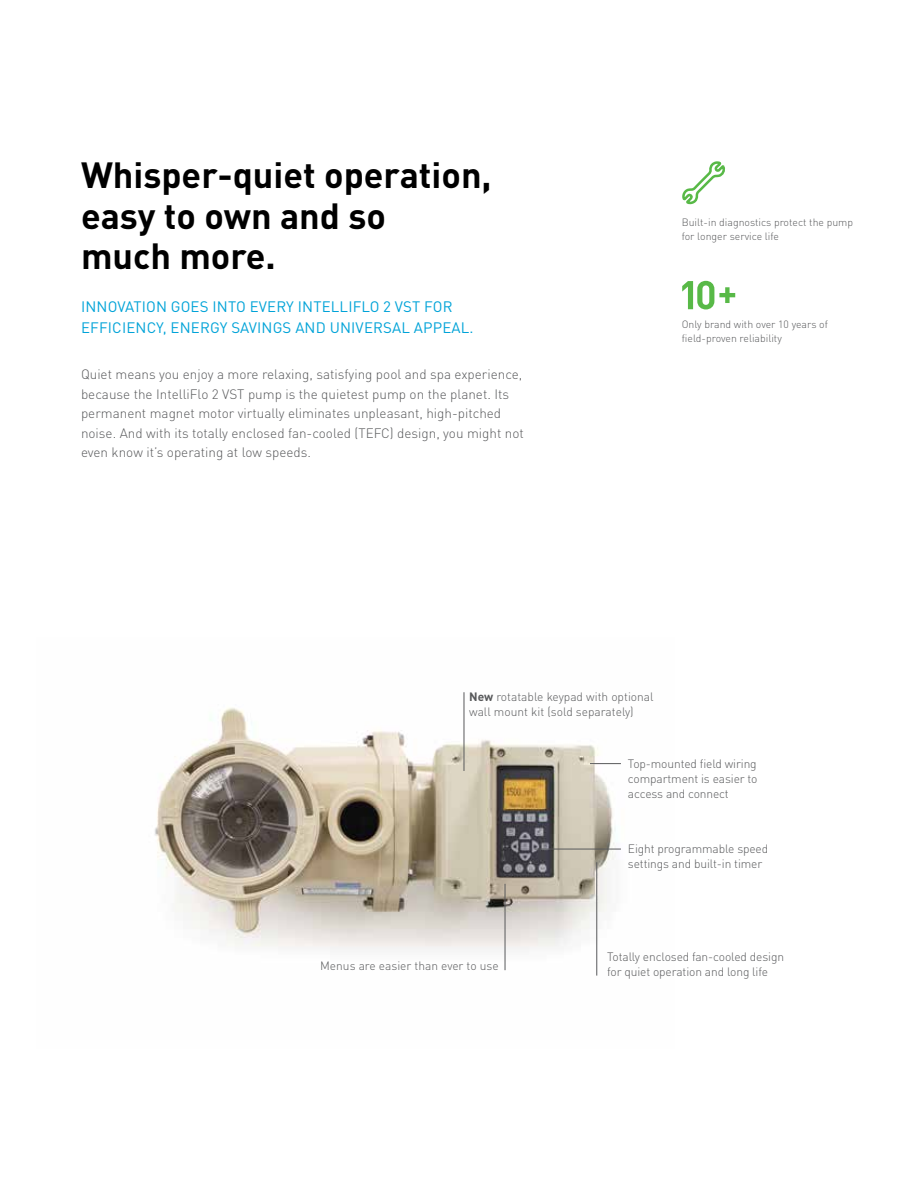
<style>
.page{position:relative;width:918px;height:1188px;background:#fff}
.page>*{position:absolute;margin:0;border:0;box-sizing:border-box;transform-origin:0 0}
.t1{font:700 36px/40.5px "DIN Pro";color:#000}
.t2{font:15px/21px "DIN Pro";letter-spacing:.01em;color:#00a3d8}
.t3{font:300 13.5px/19.5px "DIN Pro";color:#58595b}
.t4{font:300 12px/15px "DIN Pro";letter-spacing:-.01em;color:#58595b}
.t5{font:300 10.5px/13.5px "DIN Pro";color:#58595b}
.s1{font-weight:700}
</style>
<div class="page">
<svg style="left:682px;top:161px;width:43px;height:44px"></svg>
<img style="left:154px;top:692px;width:467px;height:284px">
<hr style="left:535px;top:849px;width:86px;height:1px;background:#58595b">
<hr style="left:590px;top:763px;width:31px;height:1px;background:#58595b">
<hr style="left:505px;top:884px;width:1px;height:86px;background:#58595b">
<hr style="left:464px;top:692px;width:1px;height:79px;background:#58595b">
<svg style="left:682px;top:281px;width:53px;height:28px"></svg>
<hr style="left:596px;top:862px;width:1px;height:114px;background:#58595b">
<h1 class="t1" style="left:81px;top:150px;width:412px">Whisper-quiet operation, easy to own and so<br>much more.</h1>
<p class="t2" style="left:81px;top:294px;width:394px">INNOVATION GOES INTO EVERY INTELLIFLO 2 VST FOR<br>EFFICIENCY, ENERGY SAVINGS AND UNIVERSAL APPEAL.</p>
<p class="t3" style="left:81px;top:363px;width:444px">Quiet means you enjoy a more relaxing, satisfying pool and spa experience, because the IntelliFlo 2 VST pump is the quietest pump on the planet. Its permanent magnet motor virtually eliminates unpleasant, high-pitched noise. And with its totally enclosed fan-cooled (TEFC) design, you might not even know it’s operating at low speeds.</p>
<p class="t5" style="left:682px;top:215px;width:173px">Built-in diagnostics protect the pump for longer service life</p>
<p class="t5" style="left:682px;top:317px;width:148px">Only brand with over 10 years of field-proven reliability</p>
<p class="t4" style="left:469px;top:689px;width:186px"><span class="s1">New</span> rotatable keypad with optional wall mount kit (sold separately)</p>
<p class="t4" style="left:628px;top:755px;width:131px;text-align:justify">Top-mounted field wiring compartment is easier to access and connect</p>
<p class="t4" style="left:320px;top:957px;width:180px">Menus are easier than ever to use</p>
<p class="t4" style="left:628px;top:840px;width:142px">Eight programmable speed settings and built-in timer</p>
<p class="t4" style="left:607px;top:948px;width:178px">Totally enclosed fan-cooled design for quiet operation and long life</p>
</div>
